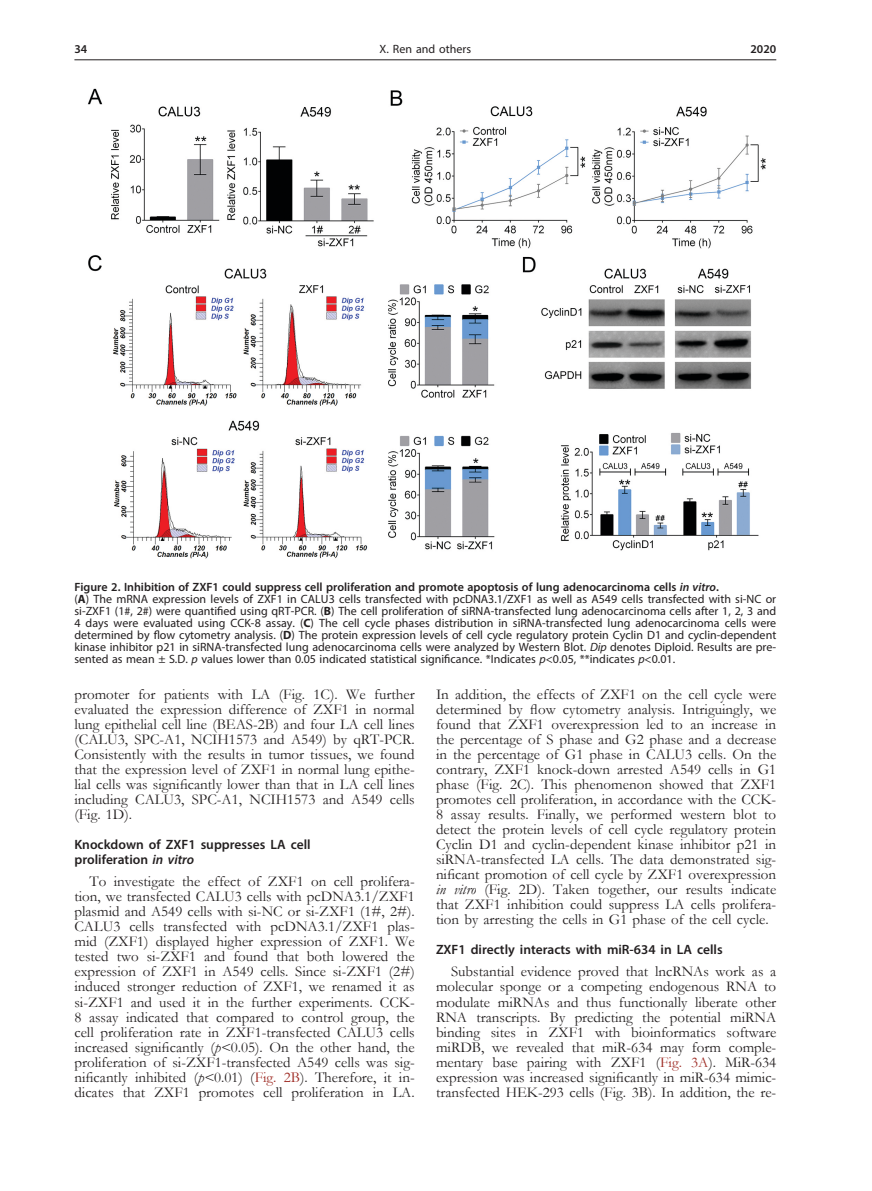
<style>
.page{position:relative;width:872px;height:1191px;background:#fff}
.page>*{position:absolute;margin:0;border:0;box-sizing:border-box;transform-origin:0 0}
.Body_tekst{font:15px/15px "Garamond";color:#231f20;text-align:justify}
.Tytul_2{font:600 13.5px/15px "Myriad Pro";color:#231f20}
.Figure_1{font:12px/12px "Myriad Pro";color:#231f20;text-align:justify}
.Figure{font:600 12px "Myriad Pro";color:#231f20}
.s1{font-style:italic}
.s2{font-weight:700}
.s3{color:#9f2d26}
</style>
<div class="page">
<hr style="left:74px;top:59px;width:702px;height:1px;background:#231f20">
<img style="left:88px;top:88px;width:678px;height:471px">
<p class="Figure" style="left:74px;top:42px;width:14px">34</p>
<p class="Figure_1" style="left:379px;top:43px;width:93px">X. Ren and others</p>
<p class="Figure" style="left:750px;top:42px;width:27px">2020</p>
<p class="Figure" style="left:74px;top:579px;width:646px">Figure 2. Inhibition of ZXF1 could suppress cell proliferation and promote apoptosis of lung adenocarcinoma cells <span class="s1">in vitro</span>.</p>
<p class="Figure_1" style="left:74px;top:593px;width:703px">(<span class="s2">A</span>) The mRNA expression levels of ZXF1 in CALU3 cells transfected with pcDNA3.1/ZXF1 as well as A549 cells transfected with si-NC or si-ZXF1 (1#, 2#) were quantified using qRT-PCR. (<span class="s2">B</span>) The cell proliferation of siRNA-transfected lung adenocarcinoma cells after 1, 2, 3 and 4 days were evaluated using CCK-8 assay. (<span class="s2">C</span>) The cell cycle phases distribution in siRNA-transfected lung adenocarcinoma cells were determined by flow cytometry analysis. (<span class="s2">D</span>) The protein expression levels of cell cycle regulatory protein Cyclin D1 and cyclin-dependent kinase inhibitor p21 in siRNA-transfected lung adenocarcinoma cells were analyzed by Western Blot. <span class="s1">Dip</span> denotes Diploid. Results are pre&shy;sented as mean ± S.D. <span class="s1">p</span> values lower than 0.05 indicated statistical significance. *Indicates <span class="s1">p</span>&lt;0.05, **indicates <span class="s1">p</span>&lt;0.01.</p>
<p class="Body_tekst" style="left:74px;top:686px;width:342px">promoter for patients with LA (Fig. 1C). We further evaluated the expression difference of ZXF1 in normal lung epithelial cell line (BEAS-2B) and four LA cell lines (CALU3, SPC-A1, NCIH1573 and A549) by qRT-PCR.<br>Consistently with the results in tumor tissues, we found that the expression level of ZXF1 in normal lung epithe&shy;lial cells was significantly lower than that in LA cell lines including CALU3, SPC-A1, NCIH1573 and A549 cells (Fig. 1D).</p>
<p class="Tytul_2" style="left:74px;top:836px;width:238px">Knockdown of ZXF1 suppresses LA cell proliferation <span class="s1">in vitro</span></p>
<p class="Body_tekst" style="left:74px;top:874px;width:342px;text-indent:15px">To investigate the effect of ZXF1 on cell prolifera&shy;tion, we transfected CALU3 cells with pcDNA3.1/ZXF1 plasmid and A549 cells with si-NC or si-ZXF1 (1#, 2#).<br>CALU3 cells transfected with pcDNA3.1/ZXF1 plas&shy;mid (ZXF1) displayed higher expression of ZXF1. We tested two si-ZXF1 and found that both lowered the expression of ZXF1 in A549 cells. Since si-ZXF1 (2#) induced stronger reduction of ZXF1, we renamed it as si-ZXF1 and used it in the further experiments. CCK-8 assay indicated that compared to control group, the cell proliferation rate in ZXF1-transfected CALU3 cells increased significantly (<span class="s1">p&lt;</span>0.05). On the other hand, the proliferation of si-ZXF1-transfected A549 cells was sig&shy;nificantly inhibited (<span class="s1">p&lt;</span>0.01) (<span class="s3">Fig. 2B</span>). Therefore, it in&shy;dicates that ZXF1 promotes cell proliferation in LA.</p>
<p class="Body_tekst" style="left:436px;top:686px;width:342px">In addition, the effects of ZXF1 on the cell cycle were determined by flow cytometry analysis. Intriguingly, we found that ZXF1 overexpression led to an increase in the percentage of S phase and G2 phase and a decrease in the percentage of G1 phase in CALU3 cells. On the contrary, ZXF1 knock-down arrested A549 cells in G1 phase (Fig. 2C). This phenomenon showed that ZXF1 promotes cell proliferation, in accordance with the CCK-8 assay results. Finally, we performed western blot to detect the protein levels of cell cycle regulatory protein Cyclin D1 and cyclin-dependent kinase inhibitor p21 in siRNA-transfected LA cells. The data demonstrated sig&shy;nificant promotion of cell cycle by ZXF1 overexpression <span class="s1">in vitro</span> (Fig. 2D). Taken together, our results indicate that ZXF1 inhibition could suppress LA cells prolifera&shy;tion by arresting the cells in G1 phase of the cell cycle.</p>
<p class="Tytul_2" style="left:436px;top:941px;width:288px">ZXF1 directly interacts with miR-634 in LA cells</p>
<p class="Body_tekst" style="left:436px;top:964px;width:342px;text-indent:15px">Substantial evidence proved that lncRNAs work as a molecular sponge or a competing endogenous RNA to modulate miRNAs and thus functionally liberate other RNA transcripts. By predicting the potential miRNA binding sites in ZXF1 with bioinformatics software miRDB, we revealed that miR-634 may form comple&shy;mentary base pairing with ZXF1 (<span class="s3">Fig. 3A</span>). MiR-634 expression was increased significantly in miR-634 mimic&shy;transfected HEK-293 cells (Fig. 3B). In addition, the re-</p>
</div>
